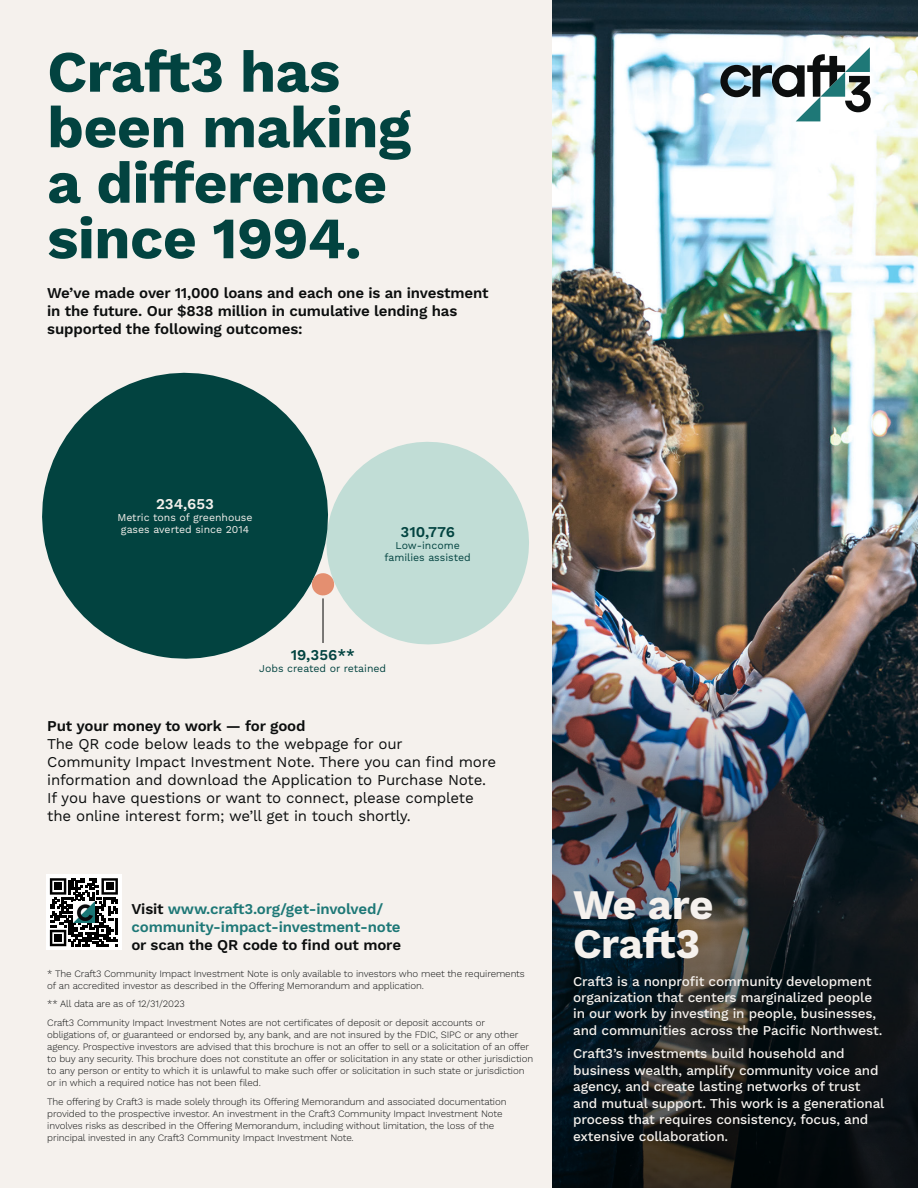
<style>
.page{position:relative;width:918px;height:1188px;background:#f5f1ed}
.page>*{position:absolute;margin:0;border:0;box-sizing:border-box;transform-origin:0 0}
.t1{font:700 58.5px/55.5px "Work Sans";letter-spacing:-.01em;color:#024340}
.t2{font:700 42px/39px "Work Sans";letter-spacing:-.015em;color:#f5f1ed}
.t3{font:15px/18px "Work Sans";letter-spacing:-.01em;color:#0c0e0e}
.t4{font:600 15px/18px "Work Sans";letter-spacing:-.01em;color:#0c0e0e}
.t5{font:600 15px/18px "Work Sans";letter-spacing:-.01em;color:#1e7877}
.t6{font:600 15px "Work Sans";color:#024340}
.t7{font:600 15px "Work Sans";color:#f5f1ed}
.t8{font:500 13.5px/16.5px "Work Sans";letter-spacing:-.01em;color:#f5f1ed}
.t9{font:10.5px/12px "Work Sans";color:#024340;text-align:center}
.t10{font:10.5px/12px "Work Sans";color:#f5f1ed;text-align:center}
.t11{font:300 9.75px/12px "Work Sans";letter-spacing:-.01em;color:#0c0e0e}
.s1{color:#0c0e0e}
</style>
<div class="page">
<img style="left:552px;top:0;width:366px;height:636px">
<img style="left:552px;top:636px;width:366px;height:552px">
<div style="left:46px;top:875px;width:76px;height:75px;background:#fff"></div>
<svg style="left:50px;top:878px;width:68px;height:68px"></svg>
<div style="left:55px;top:883px;width:7px;height:7px;background:#000"></div>
<div style="left:106px;top:883px;width:7px;height:7px;background:#000"></div>
<div style="left:55px;top:935px;width:7px;height:7px;background:#000"></div>
<img style="left:73px;top:902px;width:21px;height:21px">
<svg style="left:338px;top:441px;width:191px;height:204px;fill:#c1ddd6"></svg>
<svg style="left:42px;top:372px;width:296px;height:287px;fill:#024340"></svg>
<svg style="left:311px;top:572px;width:24px;height:24px"></svg>
<hr style="left:323px;top:598px;width:1px;height:45px;background:#000">
<svg style="left:720px;top:47px;width:151px;height:74px;background:#a8b6b8"></svg>
<h1 class="t1" style="left:47px;top:47px;width:365px">Craft3 has been making a difference since 1994.</h1>
<h3 class="t4" style="left:47px;top:285px;width:443px">We’ve made over 11,000 loans and each one is an investment in the future. Our $838 million in cumulative lending has supported the following outcomes:</h3>
<h3 class="t7" style="left:156px;top:496px;width:59px">234,653</h3>
<p class="t10" style="left:117px;top:512px;width:137px">Metric tons of greenhouse gases averted since 2014</p>
<h3 class="t6" style="left:401px;top:523px;width:56px">310,776</h3>
<p class="t9" style="left:385px;top:540px;width:88px">Low-income families assisted</p>
<h3 class="t6" style="left:291px;top:646px;width:66px">19,356**</h3>
<p class="t9" style="left:259px;top:663px;width:128px">Jobs created or retained</p>
<h3 class="t4" style="left:47px;top:717px;width:260px">Put your money to work — for good</h3>
<p class="t3" style="left:47px;top:735px;width:450px">The QR code below leads to the webpage for our<br>Community Impact Investment Note. There you can find more information and download the Application to Purchase Note.<br>If you have questions or want to connect, please complete the online interest form; we’ll get in touch shortly.</p>
<h3 class="t5" style="left:131px;top:900px;width:271px"><span class="s1">Visit</span> www.craft3.org/get-involved/ community-impact-investment-note</h3>
<h3 class="t4" style="left:131px;top:936px;width:271px">or scan the QR code to find out more</h3>
<p class="t11" style="left:47px;top:968px;width:479px">* The Craft3 Community Impact Investment Note is only available to investors who meet the requirements of an accredited investor as described in the Offering Memorandum and application.</p>
<p class="t11" style="left:47px;top:995px;width:439px;line-height:18.8px">** All data are as of 12/31/2023<br>Craft3 Community Impact Investment Notes are not certificates of deposit or deposit accounts or</p>
<p class="t11" style="left:47px;top:1029px;width:487px">obligations of, or guaranteed or endorsed by, any bank, and are not insured by the FDIC, SIPC or any other agency. Prospective investors are advised that this brochure is not an offer to sell or a solicitation of an offer to buy any security. This brochure does not constitute an offer or solicitation in any state or other jurisdiction to any person or entity to which it is unlawful to make such offer or solicitation in such state or jurisdiction or in which a required notice has not been filed.</p>
<p class="t11" style="left:47px;top:1096px;width:461px">The offering by Craft3 is made solely through its Offering Memorandum and associated documentation provided to the prospective investor. An investment in the Craft3 Community Impact Investment Note involves risks as described in the Offering Memorandum, including without limitation, the loss of the principal invested in any Craft3 Community Impact Investment Note.</p>
<h2 class="t2" style="left:573px;top:888px;width:142px">We are<br>Craft3</h2>
<h3 class="t8" style="left:573px;top:973px;width:311px">Craft3 is a nonprofit community development organization that centers marginalized people in our work by investing in people, businesses, and communities across the Pacific Northwest.</h3>
<p class="t8" style="left:573px;top:1046px;width:313px">Craft3’s investments build household and business wealth, amplify community voice and agency, and create lasting networks of trust and mutual support. This work is a generational process that requires consistency, focus, and extensive collaboration.</p>
</div>
